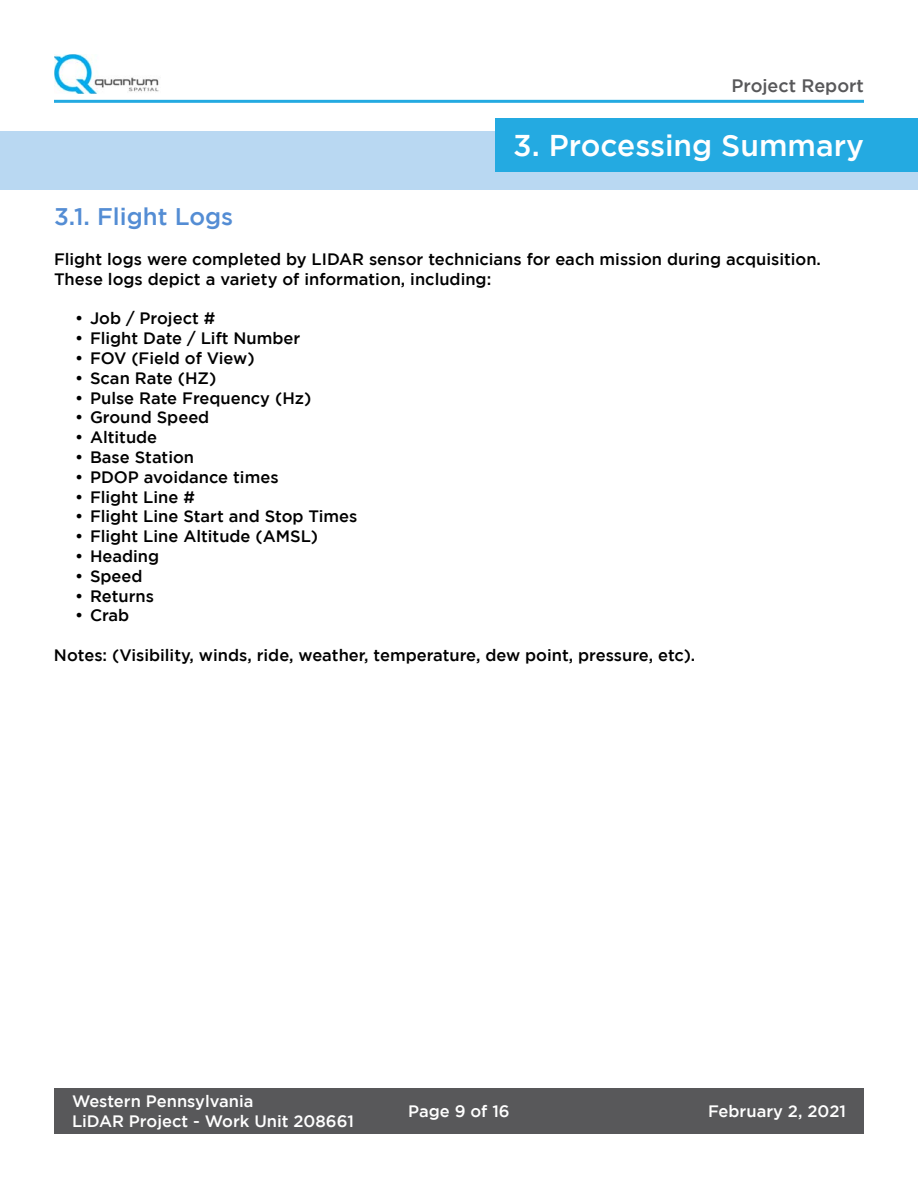
<style>
.page{position:relative;width:918px;height:1188px;background:#fff}
.page>*{position:absolute;margin:0;border:0;box-sizing:border-box;transform-origin:0 0}
.Header_lv_1{font:500 30px "Gotham";color:#fff}
.Header_lv_2{font:500 24px "Gotham";color:#548dd4}
.t1{font:500 18px "Gotham";color:#58585a}
.Body_text_lv_1{font:500 16.5px/19.8px "Gotham";color:#000}
.t2{font:500 16.5px/19.8px "Gotham";color:#fff}
</style>
<div class="page">
<div style="left:54px;top:1088px;width:810px;height:46px;background:#58585a"></div>
<img style="left:54px;top:54px;width:105px;height:40px">
<hr style="left:54px;top:100px;width:810px;height:3px;background:#24aae1">
<div style="left:0;top:131px;width:918px;height:59px;background:#b9d8f2"></div>
<div style="left:495px;top:118px;width:423px;height:54px;background:#24aae1"></div>
<p class="t1" style="left:732px;top:76px;width:134px">Project Report</p>
<p class="Header_lv_1" style="left:513px;top:128px;width:352px">3. Processing Summary</p>
<p class="Header_lv_2" style="left:54px;top:203px;width:181px">3.1. Flight Logs</p>
<p class="Body_text_lv_1" style="left:54px;top:249px;width:769px">Flight logs were completed by LIDAR sensor technicians for each mission during acquisition.<br>These logs depict a variety of information, including:</p>
<p class="Body_text_lv_1" style="left:75px;top:308px;width:142px">• Job / Project #</p>
<p class="Body_text_lv_1" style="left:75px;top:328px;width:227px">• Flight Date / Lift Number</p>
<p class="Body_text_lv_1" style="left:75px;top:348px;width:181px">• FOV (Field of View)</p>
<p class="Body_text_lv_1" style="left:75px;top:368px;width:143px">• Scan Rate (HZ)</p>
<p class="Body_text_lv_1" style="left:75px;top:387px;width:238px">• Pulse Rate Frequency (Hz)</p>
<p class="Body_text_lv_1" style="left:75px;top:407px;width:136px">• Ground Speed</p>
<p class="Body_text_lv_1" style="left:75px;top:427px;width:84px">• Altitude</p>
<p class="Body_text_lv_1" style="left:75px;top:447px;width:121px">• Base Station</p>
<p class="Body_text_lv_1" style="left:75px;top:467px;width:205px">• PDOP avoidance times</p>
<p class="Body_text_lv_1" style="left:75px;top:486px;width:121px">• Flight Line #</p>
<p class="Body_text_lv_1" style="left:75px;top:506px;width:284px">• Flight Line Start and Stop Times</p>
<p class="Body_text_lv_1" style="left:75px;top:526px;width:245px">• Flight Line Altitude (AMSL)</p>
<p class="Body_text_lv_1" style="left:75px;top:546px;width:86px">• Heading</p>
<p class="Body_text_lv_1" style="left:75px;top:566px;width:69px">• Speed</p>
<p class="Body_text_lv_1" style="left:75px;top:585px;width:81px">• Returns</p>
<p class="Body_text_lv_1" style="left:75px;top:605px;width:56px">• Crab</p>
<p class="Body_text_lv_1" style="left:54px;top:645px;width:643px">Notes: (Visibility, winds, ride, weather, temperature, dew point, pressure, etc).</p>
<p class="t2" style="left:72px;top:1091px;width:283px">Western Pennsylvania<br>LiDAR Project - Work Unit 208661</p>
<p class="t2" style="left:408px;top:1101px;width:103px">Page 9 of 16</p>
<p class="t2" style="left:708px;top:1101px;width:139px">February 2, 2021</p>
</div>
